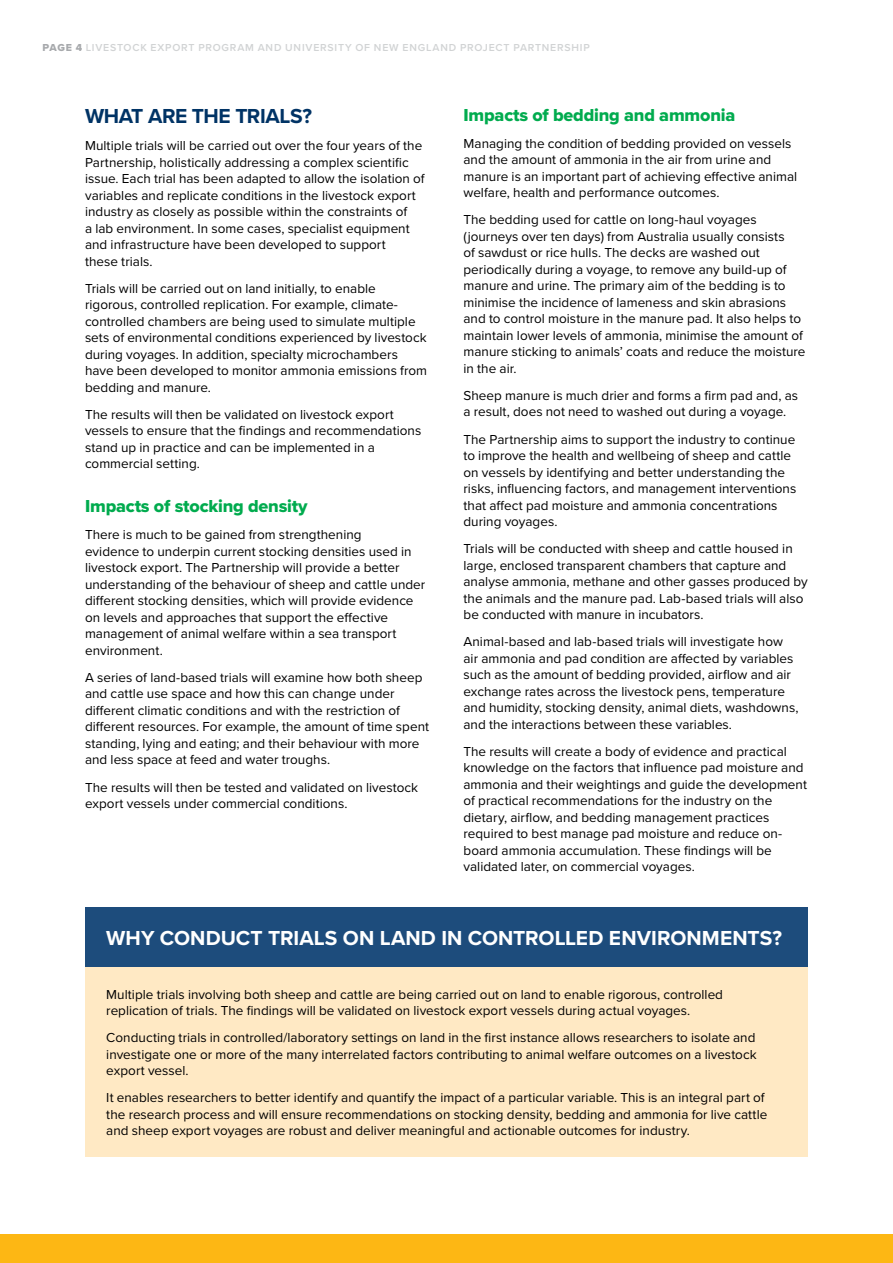
<style>
.page{position:relative;width:893px;height:1263px;background:#fff}
.page>*{position:absolute;margin:0;border:0;box-sizing:border-box;transform-origin:0 0}
.t1{font:700 21px "Proxima Nova";color:#fff}
.t2{font:700 21px "Proxima Nova";letter-spacing:-.02em;color:#003365}
.t3{font:18px "Proxima Nova Extrabld";letter-spacing:-.01em;color:#00ab4e}
.t4{font:13.5px/16.5px "Proxima Nova";color:#000}
.t5{font:600 10.5px "Proxima Nova";letter-spacing:.075em;color:#d1d3d4}
.s1{font-family:"Proxima Nova Extrabld";font-weight:400;color:#a7a9ac}
</style>
<div class="page">
<div style="left:0;top:1234px;width:893px;height:29px;background:#fdb714"></div>
<div style="left:85px;top:967px;width:723px;height:190px;background:#ffe9c4"></div>
<div style="left:85px;top:907px;width:723px;height:60px;background:#1d4c7c"></div>
<p class="t5" style="left:43px;top:39px;width:549px"><span class="s1">PAGE 4</span> LIVESTOCK EXPORT PROGRAM AND UNIVERSITY OF NEW ENGLAND PROJECT PARTNERSHIP</p>
<h1 class="t2" style="left:85px;top:100px;width:228px">WHAT ARE THE TRIALS?</h1>
<p class="t4" style="left:85px;top:137px;width:341px">Multiple trials will be carried out over the four years of the Partnership, holistically addressing a complex scientific issue. Each trial has been adapted to allow the isolation of variables and replicate conditions in the livestock export industry as closely as possible within the constraints of<br>a lab environment. In some cases, specialist equipment and infrastructure have been developed to support<br>these trials.</p>
<p class="t4" style="left:85px;top:279px;width:344px">Trials will be carried out on land initially, to enable rigorous, controlled replication. For example, climate&shy;controlled chambers are being used to simulate multiple sets of environmental conditions experienced by livestock during voyages. In addition, specialty microchambers have been developed to monitor ammonia emissions from bedding and manure.</p>
<p class="t4" style="left:85px;top:405px;width:338px">The results will then be validated on livestock export vessels to ensure that the findings and recommendations stand up in practice and can be implemented in a commercial setting.</p>
<h2 class="t3" style="left:85px;top:493px;width:224px">Impacts of stocking density</h2>
<p class="t4" style="left:85px;top:526px;width:342px">There is much to be gained from strengthening<br>evidence to underpin current stocking densities used in livestock export. The Partnership will provide a better understanding of the behaviour of sheep and cattle under different stocking densities, which will provide evidence on levels and approaches that support the effective management of animal welfare within a sea transport environment.</p>
<p class="t4" style="left:85px;top:668px;width:346px">A series of land-based trials will examine how both sheep and cattle use space and how this can change under different climatic conditions and with the restriction of different resources. For example, the amount of time spent standing, lying and eating; and their behaviour with more and less space at feed and water troughs.</p>
<p class="t4" style="left:85px;top:778px;width:335px">The results will then be tested and validated on livestock export vessels under commercial conditions.</p>
<h2 class="t3" style="left:463px;top:101px;width:273px">Impacts of bedding and ammonia</h2>
<p class="t4" style="left:463px;top:134px;width:335px">Managing the condition of bedding provided on vessels and the amount of ammonia in the air from urine and manure is an important part of achieving effective animal welfare, health and performance outcomes.</p>
<p class="t4" style="left:463px;top:211px;width:344px">The bedding used for cattle on long-haul voyages (journeys over ten days) from Australia usually consists<br>of sawdust or rice hulls. The decks are washed out periodically during a voyage, to remove any build-up of manure and urine. The primary aim of the bedding is to minimise the incidence of lameness and skin abrasions and to control moisture in the manure pad. It also helps to maintain lower levels of ammonia, minimise the amount of manure sticking to animals’ coats and reduce the moisture in the air.</p>
<p class="t4" style="left:463px;top:387px;width:336px">Sheep manure is much drier and forms a firm pad and, as a result, does not need to washed out during a voyage.</p>
<p class="t4" style="left:463px;top:430px;width:334px">The Partnership aims to support the industry to continue to improve the health and wellbeing of sheep and cattle on vessels by identifying and better understanding the risks, influencing factors, and management interventions that affect pad moisture and ammonia concentrations during voyages.</p>
<p class="t4" style="left:463px;top:540px;width:346px">Trials will be conducted with sheep and cattle housed in large, enclosed transparent chambers that capture and analyse ammonia, methane and other gasses produced by the animals and the manure pad. Lab-based trials will also be conducted with manure in incubators.</p>
<p class="t4" style="left:463px;top:633px;width:336px">Animal-based and lab-based trials will investigate how air ammonia and pad condition are affected by variables such as the amount of bedding provided, airflow and air exchange rates across the livestock pens, temperature and humidity, stocking density, animal diets, washdowns, and the interactions between these variables.</p>
<p class="t4" style="left:463px;top:743px;width:345px">The results will create a body of evidence and practical knowledge on the factors that influence pad moisture and ammonia and their weightings and guide the development of practical recommendations for the industry on the dietary, airflow, and bedding management practices required to best manage pad moisture and reduce on&shy;board ammonia accumulation. These findings will be validated later, on commercial voyages.</p>
<h1 class="t1" style="left:106px;top:923px;width:677px">WHY CONDUCT TRIALS ON LAND IN CONTROLLED ENVIRONMENTS?</h1>
<p class="t4" style="left:106px;top:985px;width:618px">Multiple trials involving both sheep and cattle are being carried out on land to enable rigorous, controlled replication of trials. The findings will be validated on livestock export vessels during actual voyages.</p>
<p class="t4" style="left:106px;top:1029px;width:652px;text-align:justify">Conducting trials in controlled/laboratory settings on land in the first instance allows researchers to isolate and investigate one or more of the many interrelated factors contributing to animal welfare outcomes on a livestock export vessel.</p>
<p class="t4" style="left:106px;top:1089px;width:663px">It enables researchers to better identify and quantify the impact of a particular variable. This is an integral part of the research process and will ensure recommendations on stocking density, bedding and ammonia for live cattle and sheep export voyages are robust and deliver meaningful and actionable outcomes for industry.</p>
</div>
